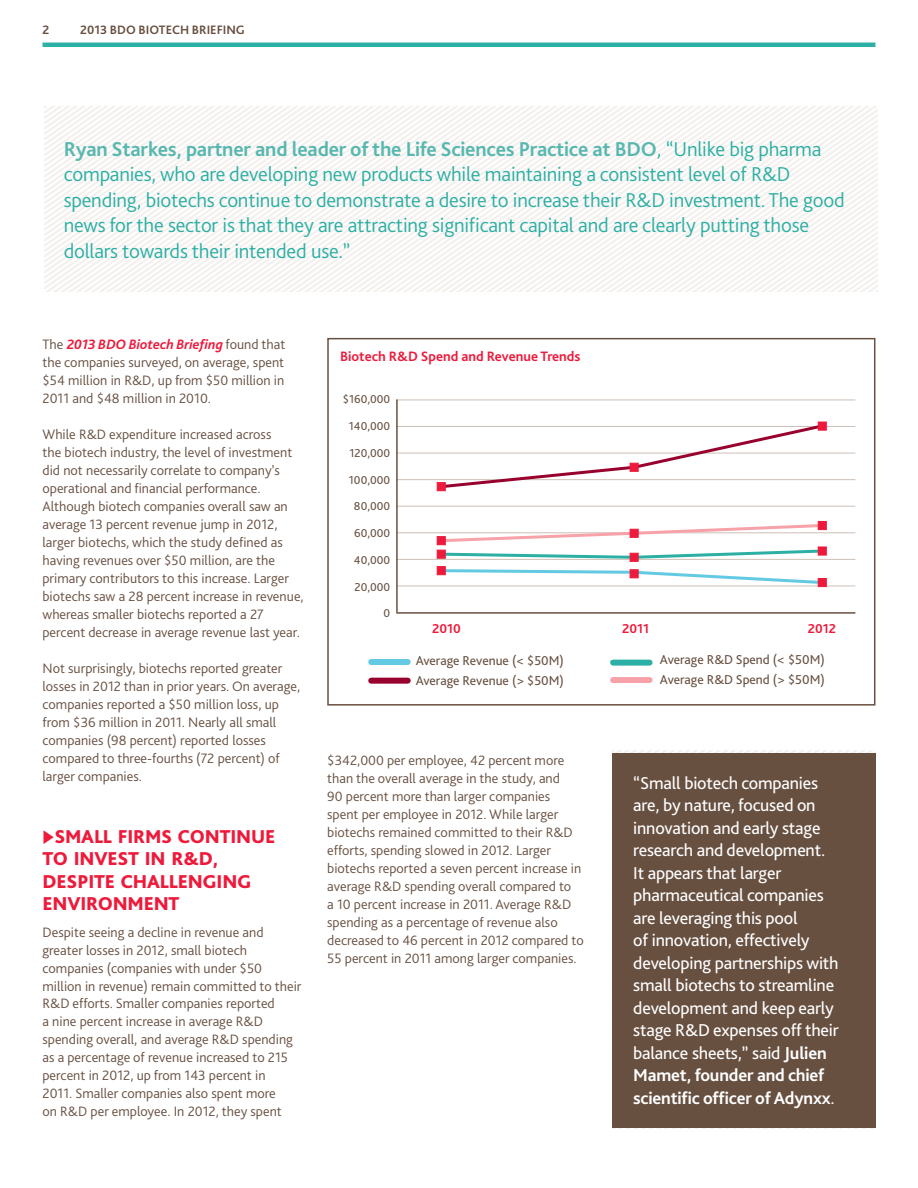
<style>
.page{position:relative;width:918px;height:1188px;background:#fff}
.page>*{position:absolute;margin:0;border:0;box-sizing:border-box;transform-origin:0 0}
.t1{font:300 21px/25.5px "Bliss Pro";letter-spacing:-.01em;color:#2cafa4}
.t2{font:800 19.5px/22.5px "Bliss Pro";letter-spacing:-.01em;color:#ed1a3b}
.t3{font:18px/22.5px "Bliss Pro";letter-spacing:-.01em;color:#fff}
.t4{font:300 14.25px/18px "Bliss Pro";color:#685041}
.t5{font:700 14.25px "Bliss Pro";color:#ed1a3b}
.t6{font:13.5px/19.5px "Bliss Pro";color:#685041}
.t7{font:700 13.5px "Bliss Pro";color:#ed1a3b}
.t8{font:700 12.75px "Bliss Pro";color:#685041}
.t9{font:12px "Bliss Pro";color:#685041}
.s1{font-weight:700;color:#58b8af}
.s2{font-weight:700;font-style:italic;color:#ed1a3b}
.s3{font-weight:700}
</style>
<div class="page">
<hr style="left:43px;top:43px;width:832px;height:4px;background:#2cafa4">
<svg style="left:44px;top:106px;width:833px;height:185px"></svg>
<svg style="left:91px;top:156px;width:786px;height:135px"></svg>
<hr style="left:396px;top:400px;width:459px;height:1px;background:#cec0b6">
<hr style="left:396px;top:426px;width:459px;height:1px;background:#cec0b6">
<hr style="left:396px;top:453px;width:459px;height:1px;background:#cec0b6">
<hr style="left:396px;top:479px;width:459px;height:1px;background:#cec0b6">
<hr style="left:396px;top:506px;width:459px;height:1px;background:#cec0b6">
<hr style="left:396px;top:532px;width:459px;height:1px;background:#cec0b6">
<hr style="left:396px;top:559px;width:459px;height:1px;background:#cec0b6">
<hr style="left:396px;top:586px;width:459px;height:1px;background:#cec0b6">
<hr style="left:396px;top:612px;width:459px;height:2px;background:#685041">
<hr style="left:396px;top:400px;width:2px;height:212px;background:#685041">
<div style="left:327px;top:338px;width:548px;height:368px;border:2px solid #685041"></div>
<div style="left:371px;top:659px;width:37px;height:6px;background:#62cae3"></div>
<div style="left:371px;top:678px;width:37px;height:6px;background:#98002e"></div>
<div style="left:613px;top:660px;width:37px;height:6px;background:#2cafa4"></div>
<div style="left:613px;top:677px;width:37px;height:6px;background:#f6a2a8"></div>
<svg style="left:438px;top:569px;width:380px;height:17px"></svg>
<svg style="left:438px;top:423px;width:387px;height:65px"></svg>
<svg style="left:438px;top:522px;width:387px;height:35px"></svg>
<div style="left:437px;top:566px;width:9px;height:9px;background:#ed1a3b;border:1px solid #ed1a3b"></div>
<div style="left:437px;top:550px;width:9px;height:9px;background:#ed1a3b;border:1px solid #ed1a3b"></div>
<div style="left:437px;top:482px;width:9px;height:9px;background:#ed1a3b;border:1px solid #ed1a3b"></div>
<div style="left:437px;top:536px;width:9px;height:9px;background:#ed1a3b;border:1px solid #ed1a3b"></div>
<div style="left:630px;top:569px;width:9px;height:9px;background:#ed1a3b;border:1px solid #ed1a3b"></div>
<div style="left:630px;top:553px;width:9px;height:9px;background:#ed1a3b;border:1px solid #ed1a3b"></div>
<div style="left:630px;top:463px;width:9px;height:9px;background:#ed1a3b;border:1px solid #ed1a3b"></div>
<div style="left:630px;top:529px;width:9px;height:9px;background:#ed1a3b;border:1px solid #ed1a3b"></div>
<div style="left:818px;top:578px;width:9px;height:9px;background:#ed1a3b;border:1px solid #ed1a3b"></div>
<div style="left:818px;top:547px;width:9px;height:8px;background:#ed1a3b;border:1px solid #ed1a3b"></div>
<div style="left:818px;top:422px;width:9px;height:9px;background:#ed1a3b;border:1px solid #ed1a3b"></div>
<div style="left:818px;top:521px;width:9px;height:9px;background:#ed1a3b;border:1px solid #ed1a3b"></div>
<div style="left:612px;top:754px;width:263px;height:374px;background:#685041"></div>
<p class="t8" style="left:43px;top:22px;width:8px">2</p>
<p class="t8" style="left:80px;top:22px;width:166px">2013 BDO BIOTECH BRIEFING</p>
<p class="t1" style="left:64px;top:135px;width:782px"><span class="s1">Ryan Starkes, partner and leader of the Life Sciences Practice at BDO</span>, “Unlike big pharma companies, who are developing new products while maintaining a consistent level of R&amp;D spending, biotechs continue to demonstrate a desire to increase their R&amp;D investment. The good news for the sector is that they are attracting significant capital and are clearly putting those dollars towards their intended use.”</p>
<p class="t4" style="left:43px;top:335px;width:244px;text-align:justify">The <span class="s2">2013 BDO Biotech Briefing</span> found that the companies surveyed, on average, spent $54 million in R&amp;D, up from $50 million in 2011 and $48 million in 2010.</p>
<p class="t4" style="left:43px;top:425px;width:263px">While R&amp;D expenditure increased across<br>the biotech industry, the level of investment did not necessarily correlate to company’s operational and financial performance.<br>Although biotech companies overall saw an average 13 percent revenue jump in 2012, larger biotechs, which the study defined as having revenues over $50 million, are the primary contributors to this increase. Larger biotechs saw a 28 percent increase in revenue, whereas smaller biotechs reported a 27 percent decrease in average revenue last year.</p>
<p class="t4" style="left:43px;top:659px;width:259px">Not surprisingly, biotechs reported greater losses in 2012 than in prior years. On average, companies reported a $50 million loss, up from $36 million in 2011. Nearly all small companies (98 percent) reported losses compared to three-fourths (72 percent) of larger companies.</p>
<h2 class="t2" style="left:43px;top:824px;width:234px">◆SMALL FIRMS CONTINUE<br>TO INVEST IN R&amp;D,<br>DESPITE CHALLENGING<br>ENVIRONMENT</h2>
<p class="t4" style="left:43px;top:922px;width:260px">Despite seeing a decline in revenue and greater losses in 2012, small biotech companies (companies with under $50 million in revenue) remain committed to their R&amp;D efforts. Smaller companies reported<br>a nine percent increase in average R&amp;D spending overall, and average R&amp;D spending as a percentage of revenue increased to 215 percent in 2012, up from 143 percent in<br>2011. Smaller companies also spent more<br>on R&amp;D per employee. In 2012, they spent</p>
<p class="t5" style="left:340px;top:348px;width:242px">Biotech R&amp;D Spend and Revenue Trends</p>
<p class="t9" style="left:343px;top:392px;width:49px">$160,000</p>
<p class="t9" style="left:349px;top:419px;width:43px">140,000</p>
<p class="t9" style="left:349px;top:446px;width:42px">120,000</p>
<p class="t9" style="left:349px;top:472px;width:43px">100,000</p>
<p class="t9" style="left:354px;top:499px;width:38px">80,000</p>
<p class="t9" style="left:354px;top:526px;width:38px">60,000</p>
<p class="t9" style="left:354px;top:552px;width:38px">40,000</p>
<p class="t9" style="left:354px;top:579px;width:37px">20,000</p>
<p class="t9" style="left:384px;top:606px;width:8px">0</p>
<p class="t7" style="left:432px;top:620px;width:30px">2010</p>
<p class="t7" style="left:622px;top:620px;width:28px">2011</p>
<p class="t7" style="left:808px;top:620px;width:30px">2012</p>
<p class="t6" style="left:416px;top:651px;width:150px">Average Revenue (&lt; $50M)<br>Average Revenue (&gt; $50M)</p>
<p class="t6" style="left:660px;top:650px;width:167px">Average R&amp;D Spend (&lt; $50M)<br>Average R&amp;D Spend (&gt; $50M)</p>
<p class="t4" style="left:327px;top:751px;width:258px">$342,000 per employee, 42 percent more than the overall average in the study, and<br>90 percent more than larger companies spent per employee in 2012. While larger biotechs remained committed to their R&amp;D efforts, spending slowed in 2012. Larger biotechs reported a seven percent increase in average R&amp;D spending overall compared to<br>a 10 percent increase in 2011. Average R&amp;D spending as a percentage of revenue also decreased to 46 percent in 2012 compared to 55 percent in 2011 among larger companies.</p>
<p class="t3" style="left:633px;top:771px;width:207px">“Small biotech companies are, by nature, focused on innovation and early stage research and development.<br>It appears that larger pharmaceutical companies are leveraging this pool<br>of innovation, effectively developing partnerships with small biotechs to streamline development and keep early stage R&amp;D expenses off their balance sheets,” said <span class="s3">Julien<br>Mamet, founder and chief scientific officer of Adynxx</span>.</p>
</div>
